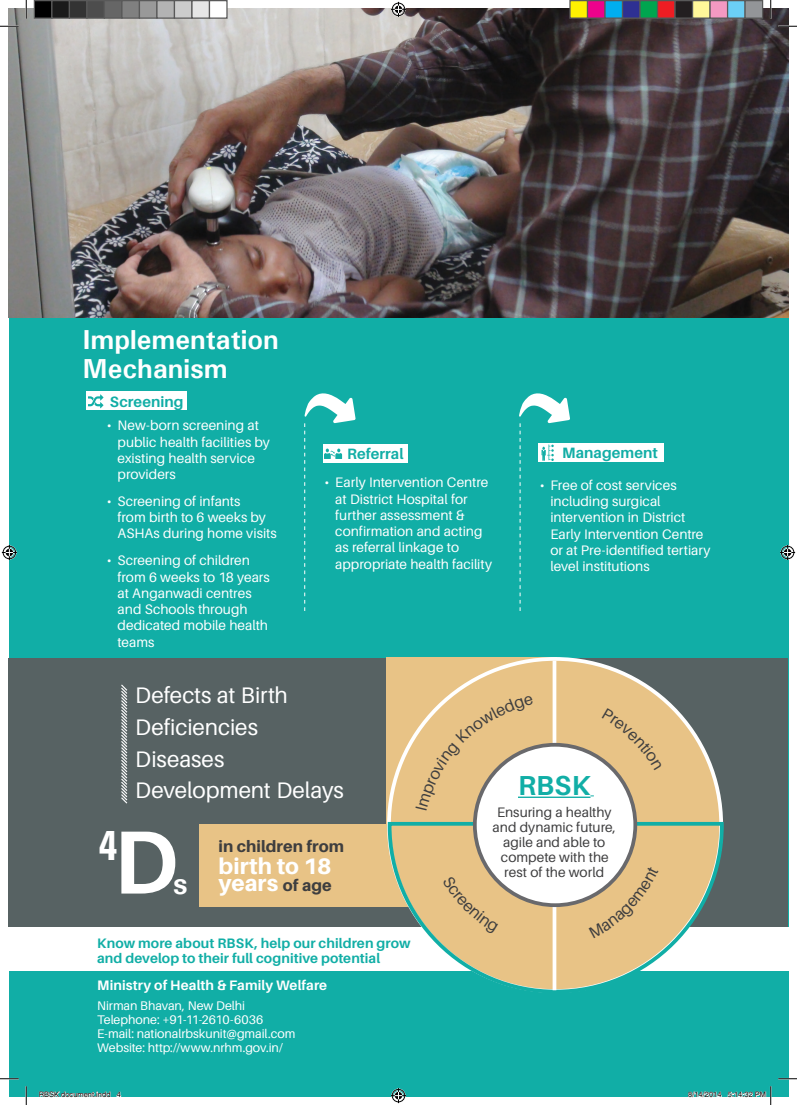
<style>
.page{position:relative;width:797px;height:1105px;background:#fff}
.page>*{position:absolute;margin:0;border:0;box-sizing:border-box;transform-origin:0 0}
.t1{font:700 condensed 41.25px "Univers";color:#fff}
.t2{font:700 30px "Univers";color:#fff}
.t3{font:700 27.5px/28.8px "Univers";color:#fff}
.t4{font:700 27.5px "Aileron";color:#11aea6}
.t5{font:22.5px/31.9px "Aileron";letter-spacing:-.005em;color:#fff}
.t6{font:800 22.5px/16.2px "Aileron";color:#fff}
.t7{font:800 16.25px "Aileron";letter-spacing:.005em;color:#3e3e3f}
.t8{font:700 15px "Aileron";letter-spacing:.005em;color:#11aea6}
.t9{font:13.75px/16.2px "Aileron";color:#fff}
.t10{font:700 13.75px/15px "Aileron";letter-spacing:.005em;color:#11aea6}
.t11{font:13.75px/15px "Aileron";letter-spacing:-.005em;color:#3e3e3f;text-align:center}
.t12{font:700 13.75px "Aileron";letter-spacing:.005em;color:#fff}
.t13{font:12.5px/13.8px "Aileron";letter-spacing:-.005em;color:#fff}
.t14{font:7.5px "Helvetica";color:#000}
.s1{font-stretch:normal;font-size:90px}
.s2{font-size:16.25px;color:#3e3e3f}
</style>
<div class="page">
<div style="left:9px;top:971px;width:779px;height:125px;background:#11aea6"></div>
<div style="left:9px;top:9px;width:779px;height:918px;background:#11aea6"></div>
<img style="left:9px;top:9px;width:779px;height:309px">
<div style="left:106px;top:392px;width:81px;height:18px;background:#fff"></div>
<div style="left:86px;top:391px;width:20px;height:19px;background:#fff"></div>
<svg style="left:88px;top:394px;width:15px;height:14px"></svg>
<div style="left:343px;top:444px;width:65px;height:19px;background:#fff"></div>
<div style="left:558px;top:443px;width:106px;height:19px;background:#fff"></div>
<div style="left:9px;top:658px;width:779px;height:268px;background:#576263"></div>
<div style="left:386px;top:658px;width:170px;height:167px;background:#e8c386"></div>
<div style="left:200px;top:824px;width:501px;height:83px;background:#e8c386"></div>
<div style="left:389px;top:659px;width:332px;height:332px;background:#e8c386;border-radius:50%"></div>
<svg style="left:386px;top:820px;width:339px;height:173px"></svg>
<svg style="left:552px;top:661px;width:4px;height:329px"></svg>
<div style="left:475px;top:745px;width:160px;height:160px;background:#fff;border-radius:50%"></div>
<hr style="left:518px;top:796px;width:72px;height:2px;background:#11aea6">
<div style="left:473px;top:743px;width:164px;height:164px;border:4px solid #69696c;border-radius:50%"></div>
<svg style="left:121px;top:684px;width:7px;height:120px"></svg>
<svg style="left:304px;top:393px;width:51px;height:218px"></svg>
<svg style="left:519px;top:393px;width:51px;height:218px"></svg>
<svg style="left:0;top:25px;width:19px;height:2px"></svg>
<svg style="left:778px;top:25px;width:19px;height:2px"></svg>
<svg style="left:0;top:1078px;width:19px;height:1px"></svg>
<svg style="left:778px;top:1078px;width:19px;height:1px"></svg>
<svg style="left:25px;top:0;width:2px;height:19px"></svg>
<svg style="left:25px;top:1086px;width:2px;height:19px"></svg>
<svg style="left:770px;top:0;width:1px;height:19px"></svg>
<svg style="left:391px;top:2px;width:15px;height:15px"></svg>
<svg style="left:391px;top:1088px;width:15px;height:15px"></svg>
<svg style="left:2px;top:545px;width:15px;height:15px"></svg>
<svg style="left:780px;top:545px;width:15px;height:15px"></svg>
<div style="left:34px;top:1px;width:18px;height:17px;background:#000"></div>
<div style="left:34px;top:0;width:18px;height:19px;border:1px solid #595959"></div>
<div style="left:52px;top:1px;width:17px;height:17px;background:#1a1a1a"></div>
<div style="left:51px;top:0;width:19px;height:19px;border:1px solid #595959"></div>
<div style="left:69px;top:1px;width:18px;height:17px;background:#333"></div>
<div style="left:69px;top:0;width:19px;height:19px;border:1px solid #595959"></div>
<div style="left:87px;top:1px;width:17px;height:17px;background:#4d4d4d"></div>
<div style="left:86px;top:0;width:19px;height:19px;border:1px solid #595959"></div>
<div style="left:104px;top:1px;width:18px;height:17px;background:#666"></div>
<div style="left:104px;top:0;width:18px;height:19px;border:1px solid #595959"></div>
<div style="left:122px;top:1px;width:17px;height:17px;background:#808080"></div>
<div style="left:121px;top:0;width:19px;height:19px;border:1px solid #595959"></div>
<div style="left:139px;top:1px;width:18px;height:17px;background:#999"></div>
<div style="left:139px;top:0;width:19px;height:19px;border:1px solid #595959"></div>
<div style="left:157px;top:1px;width:17px;height:17px;background:#b3b3b3"></div>
<div style="left:156px;top:0;width:19px;height:19px;border:1px solid #595959"></div>
<div style="left:174px;top:1px;width:18px;height:17px;background:#ccc"></div>
<div style="left:174px;top:0;width:18px;height:19px;border:1px solid #595959"></div>
<div style="left:192px;top:1px;width:17px;height:17px;background:#e6e6e6"></div>
<div style="left:191px;top:0;width:19px;height:19px;border:1px solid #595959"></div>
<div style="left:209px;top:1px;width:18px;height:17px;background:#fff"></div>
<div style="left:209px;top:0;width:19px;height:19px;border:1px solid #595959"></div>
<div style="left:570px;top:1px;width:17px;height:17px;background:#fff101"></div>
<div style="left:569px;top:0;width:19px;height:19px;border:1px solid #595959"></div>
<div style="left:587px;top:1px;width:18px;height:17px;background:#ed028c"></div>
<div style="left:587px;top:0;width:18px;height:19px;border:1px solid #595959"></div>
<div style="left:605px;top:1px;width:17px;height:17px;background:#00aeef"></div>
<div style="left:604px;top:0;width:19px;height:19px;border:1px solid #595959"></div>
<div style="left:622px;top:1px;width:18px;height:17px;background:#2e3092"></div>
<div style="left:622px;top:0;width:18px;height:19px;border:1px solid #595959"></div>
<div style="left:640px;top:1px;width:17px;height:17px;background:#00a54f"></div>
<div style="left:639px;top:0;width:19px;height:19px;border:1px solid #595959"></div>
<div style="left:657px;top:1px;width:18px;height:17px;background:#ee1d23"></div>
<div style="left:657px;top:0;width:18px;height:19px;border:1px solid #595959"></div>
<div style="left:675px;top:1px;width:17px;height:17px;background:#231f20"></div>
<div style="left:674px;top:0;width:19px;height:19px;border:1px solid #595959"></div>
<div style="left:692px;top:1px;width:18px;height:17px;background:#fff79a"></div>
<div style="left:692px;top:0;width:18px;height:19px;border:1px solid #595959"></div>
<div style="left:710px;top:1px;width:17px;height:17px;background:#f499c2"></div>
<div style="left:709px;top:0;width:19px;height:19px;border:1px solid #595959"></div>
<div style="left:727px;top:1px;width:18px;height:17px;background:#6bcff6"></div>
<div style="left:727px;top:0;width:18px;height:19px;border:1px solid #595959"></div>
<div style="left:745px;top:1px;width:17px;height:17px;background:#939598"></div>
<div style="left:744px;top:0;width:19px;height:19px;border:1px solid #595959"></div>
<svg style="left:39px;top:1091px;width:82px;height:6px"></svg>
<svg style="left:688px;top:1091px;width:33px;height:6px"></svg>
<svg style="left:727px;top:1086px;width:44px;height:19px"></svg>
<svg style="left:416px;top:695px;width:117px;height:116px"></svg>
<svg style="left:602px;top:758px;width:14px;height:12px"></svg>
<svg style="left:442px;top:876px;width:56px;height:59px"></svg>
<svg style="left:589px;top:866px;width:69px;height:72px"></svg>
<h3 class="t3" style="left:83px;top:325px;width:197px">Implementation<br>Mechanism</h3>
<p class="t8" style="left:110px;top:393px;width:75px">Screening</p>
<p class="t9" style="left:117px;top:418px;width:154px;text-indent:-11px">• New-born screening at public health facilities by existing health service providers</p>
<p class="t9" style="left:117px;top:493px;width:161px;text-indent:-11px">• Screening of infants<br>from birth to 6 weeks by<br>ASHAs during home visits</p>
<p class="t9" style="left:117px;top:553px;width:154px;text-indent:-11px">• Screening of children from 6 weeks to 18 years at Anganwadi centres and Schools through dedicated mobile health teams</p>
<p class="t8" style="left:347px;top:446px;width:58px">Referral</p>
<p class="t8" style="left:562px;top:445px;width:97px">Management</p>
<p class="t9" style="left:335px;top:475px;width:158px;text-indent:-11px">• Early Intervention Centre at District Hospital for further assessment &amp; confirmation and acting as referral linkage to appropriate health facility</p>
<p class="t9" style="left:550px;top:477px;width:162px;text-indent:-11px">• Free of cost services including surgical intervention in District<br>Early Intervention Centre or at Pre-identified tertiary level institutions</p>
<h3 class="t5" style="left:135px;top:679px;width:210px">Defects at Birth<br>Deficiencies<br>Diseases<br>Development Delays</h3>
<h1 class="t1" style="left:99px;top:820px;width:82px">4<span class="s1">D</span></h1>
<h2 class="t2" style="left:173px;top:864px;width:16px">s</h2>
<p class="t7" style="left:218px;top:837px;width:127px">in children from</p>
<h3 class="t6" style="left:218px;top:858px;width:115px">birth to 18 years <span class="s2">of age</span></h3>
<p class="t10" style="left:97px;top:936px;width:315px">Know more about RBSK, help our children grow and develop to their full cognitive potential</p>
<p class="t12" style="left:97px;top:977px;width:231px">Ministry of Health &amp; Family Welfare</p>
<p class="t13" style="left:97px;top:999px;width:200px">Nirman Bhavan, New Delhi<br>Telephone: +91-11-2610-6036<br>E-mail: nationalrbskunit@gmail.com<br>Website: http://www.nrhm.gov.in/</p>
<h3 class="t4" style="left:518px;top:770px;width:74px">RBSK</h3>
<p class="t11" style="left:492px;top:804px;width:125px">Ensuring a healthy and dynamic future, agile and able to compete with the rest of the world</p>
<p class="t14" style="left:39px;top:1090px;width:84px">RBSK document.indd 4</p>
<p class="t14" style="left:688px;top:1090px;width:79px">8/14/2014 5:14:32 PM</p>
</div>
